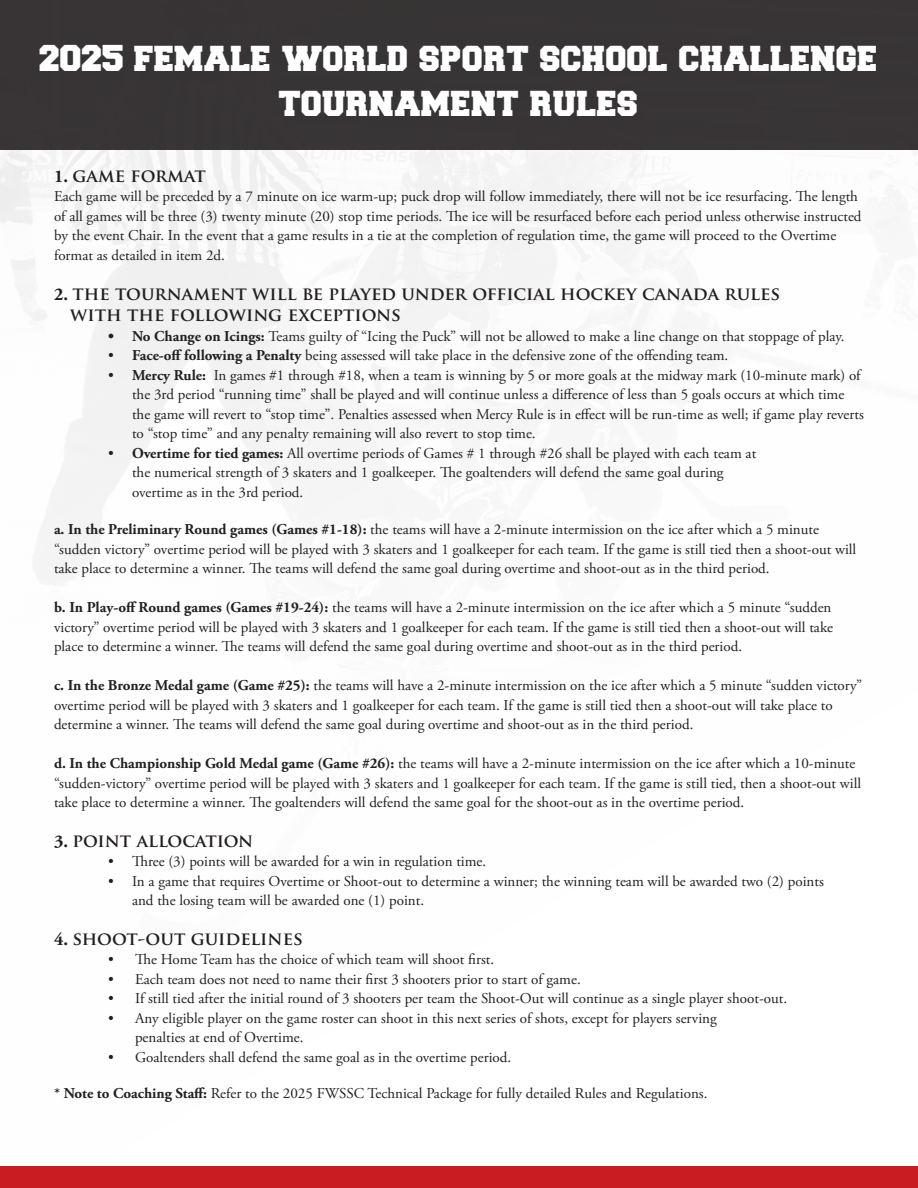
<style>
.page{position:relative;width:918px;height:1188px;background:#fff}
.page>*{position:absolute;margin:0;border:0;box-sizing:border-box;transform-origin:0 0}
.t1{font:37.5px/45px "Freshman";color:#fff;text-align:center}
.t2{font:700 18px "Trajan Pro";color:#231f20}
.t3{font:15px/19.5px "Adobe Garamond Pro";color:#231f20}
.s1{font-size:31.5px}
.s2{font-family:"Adobe Garamond Pro"}
.s3{font-weight:700}
</style>
<div class="page">
<img style="left:0;top:149px;width:918px;height:1018px">
<div style="left:0;top:0;width:918px;height:149px;background:#383435"></div>
<hr style="left:129px;top:326px;width:3px;height:162px;background:#231f20">
<hr style="left:129px;top:851px;width:3px;height:61px;background:#231f20">
<hr style="left:132px;top:953px;width:3px;height:109px;background:#231f20">
<div style="left:0;top:1167px;width:918px;height:21px;background:#c61c22"></div>
<p class="t1" style="left:40px;top:35px;width:840px"><span class="s1">2025</span> FEMALE WORLD SPORT SCHOOL CHALLENGE<br>TOURNAMENT RULES</p>
<p class="t2" style="left:54px;top:164px;width:153px"><span class="s2">1.</span> GAME FORMAT</p>
<p class="t3" style="left:54px;top:188px;width:809px">Each game will be preceded by a 7 minute on ice warm-up; puck drop will follow immediately, there will not be ice resurfacing. The length of all games will be three (3) twenty minute (20) stop time periods. The ice will be resurfaced before each period unless otherwise instructed by the event Chair. In the event that a game results in a tie at the completion of regulation time, the game will proceed to the Overtime format as detailed in item 2d.</p>
<p class="t2" style="left:54px;top:282px;width:728px"><span class="s2">2.</span> THE TOURNAMENT WILL BE PLAYED UNDER OFFICIAL HOCKEY CANADA RULES</p>
<p class="t2" style="left:70px;top:303px;width:332px">WITH THE FOLLOWING EXCEPTIONS</p>
<p class="t3" style="left:108px;top:327px;width:738px"><span class="s3">• No Change on Icings:</span> Teams guilty of “Icing the Puck” will not be allowed to make a line change on that stoppage of play.</p>
<p class="t3" style="left:108px;top:346px;width:622px">• <span class="s3">Face-off following a Penalty</span> being assessed will take place in the defensive zone of the offending team.</p>
<p class="t3" style="left:108px;top:366px;width:754px">• <span class="s3">Mercy Rule:</span> In games #1 through #18, when a team is winning by 5 or more goals at the midway mark (10-minute mark) of</p>
<p class="t3" style="left:132px;top:385px;width:714px">the 3rd period “running time” shall be played and will continue unless a difference of less than 5 goals occurs at which time</p>
<p class="t3" style="left:132px;top:405px;width:733px">the game will revert to “stop time”. Penalties assessed when Mercy Rule is in effect will be run-time as well; if game play reverts</p>
<p class="t3" style="left:132px;top:424px;width:405px">to “stop time” and any penalty remaining will also revert to stop time.</p>
<p class="t3" style="left:108px;top:444px;width:650px">• <span class="s3">Overtime for tied games:</span> All overtime periods of Games # 1 through #26 shall be played with each team at</p>
<p class="t3" style="left:132px;top:463px;width:593px">the numerical strength of 3 skaters and 1 goalkeeper. The goaltenders will defend the same goal during</p>
<p class="t3" style="left:132px;top:483px;width:173px">overtime as in the 3rd period.</p>
<p class="t3" style="left:54px;top:520px;width:804px"><span class="s3">a. In the Preliminary Round games (Games #1-18):</span> the teams will have a 2-minute intermission on the ice after which a 5 minute “sudden victory” overtime period will be played with 3 skaters and 1 goalkeeper for each team. If the game is still tied then a shoot-out will take place to determine a winner. The teams will defend the same goal during overtime and shoot-out as in the third period.</p>
<p class="t3" style="left:54px;top:598px;width:781px;text-align:justify"><span class="s3">b. In Play-off Round games (Games #19-24):</span> the teams will have a 2-minute intermission on the ice after which a 5 minute “sudden victory” overtime period will be played with 3 skaters and 1 goalkeeper for each team. If the game is still tied then a shoot-out will take place to determine a winner. The teams will defend the same goal during overtime and shoot-out as in the third period.</p>
<p class="t3" style="left:54px;top:676px;width:810px"><span class="s3">c. In the Bronze Medal game (Game #25):</span> the teams will have a 2-minute intermission on the ice after which a 5 minute “sudden victory” overtime period will be played with 3 skaters and 1 goalkeeper for each team. If the game is still tied then a shoot-out will take place to determine a winner. The teams will defend the same goal during overtime and shoot-out as in the third period.</p>
<p class="t3" style="left:54px;top:754px;width:809px"><span class="s3">d. In the Championship Gold Medal game (Game #26):</span> the teams will have a 2-minute intermission on the ice after which a 10-minute “sudden-victory” overtime period will be played with 3 skaters and 1 goalkeeper for each team. If the game is still tied, then a shoot-out will take place to determine a winner. The goaltenders will defend the same goal for the shoot-out as in the overtime period.</p>
<p class="t2" style="left:54px;top:829px;width:201px"><span class="s2">3.</span> POINT ALLOCATION</p>
<p class="t3" style="left:108px;top:852px;width:380px">• Three (3) points will be awarded for a win in regulation time.</p>
<p class="t3" style="left:108px;top:872px;width:717px">• In a game that requires Overtime or Shoot-out to determine a winner; the winning team will be awarded two (2) points</p>
<p class="t3" style="left:132px;top:891px;width:294px">and the losing team will be awarded one (1) point.</p>
<p class="t2" style="left:54px;top:927px;width:250px"><span class="s2">4.</span> SHOOT-OUT GUIDELINES</p>
<p class="t3" style="left:108px;top:950px;width:388px">• The Home Team has the choice of which team will shoot first.</p>
<p class="t3" style="left:108px;top:970px;width:474px">• Each team does not need to name their first 3 shooters prior to start of game.</p>
<p class="t3" style="left:108px;top:989px;width:681px">• If still tied after the initial round of 3 shooters per team the Shoot-Out will continue as a single player shoot-out.</p>
<p class="t3" style="left:108px;top:1009px;width:610px">• Any eligible player on the game roster can shoot in this next series of shots, except for players serving</p>
<p class="t3" style="left:135px;top:1028px;width:170px">penalties at end of Overtime.</p>
<p class="t3" style="left:108px;top:1048px;width:405px">• Goaltenders shall defend the same goal as in the overtime period.</p>
<p class="t3" style="left:54px;top:1084px;width:655px"><span class="s3">* Note to Coaching Staff:</span> Refer to the 2025 FWSSC Technical Package for fully detailed Rules and Regulations.</p>
</div>
